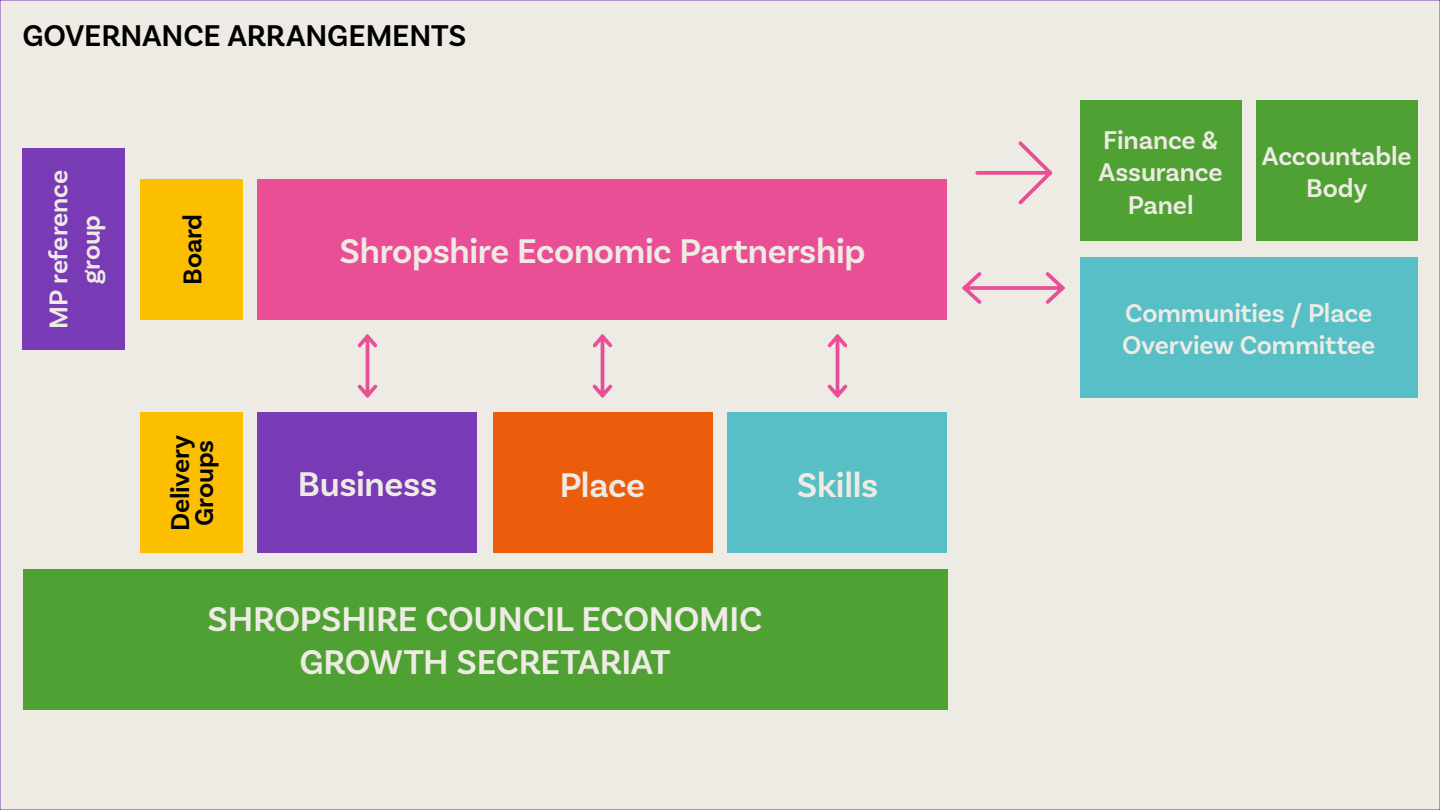
<style>
.page{position:relative;width:1440px;height:810px;background:#eeebe4}
.page>*{position:absolute;margin:0;border:0;box-sizing:border-box;transform-origin:0 0}
.t1{font:600 36px/43.2px "Basic Sans";letter-spacing:-.01em;color:#eeebe4;text-align:center}
.t2{font:600 31.5px "Basic Sans";letter-spacing:-.005em;color:#000}
.t3{font:600 27px/32.4px "Basic Sans";letter-spacing:-.005em;color:#eeebe4;text-align:center}
.t4{font:600 27px/24px "Basic Sans";letter-spacing:-.01em;color:#000}
</style>
<div class="page">
<div style="left:23px;top:569px;width:924px;height:141px;background:#50a134"></div>
<div style="left:257px;top:180px;width:690px;height:140px;background:#ea4f96"></div>
<div style="left:22px;top:148px;width:103px;height:202px;background:#783ab5"></div>
<div style="left:140px;top:179px;width:103px;height:141px;background:#fcbf00"></div>
<div style="left:140px;top:412px;width:103px;height:142px;background:#fcbf00"></div>
<div style="left:1080px;top:100px;width:161px;height:142px;background:#50a134"></div>
<div style="left:1256px;top:100px;width:162px;height:142px;background:#50a134"></div>
<div style="left:1080px;top:257px;width:338px;height:141px;background:#57bfc5"></div>
<div style="left:728px;top:412px;width:219px;height:142px;background:#57bfc5"></div>
<div style="left:257px;top:412px;width:220px;height:142px;background:#783ab5"></div>
<div style="left:493px;top:412px;width:219px;height:142px;background:#eb5d0b"></div>
<svg style="left:975px;top:141px;width:77px;height:64px"></svg>
<svg style="left:357px;top:334px;width:21px;height:64px"></svg>
<svg style="left:592px;top:334px;width:21px;height:64px"></svg>
<svg style="left:827px;top:334px;width:21px;height:64px"></svg>
<svg style="left:962px;top:272px;width:103px;height:32px"></svg>
<p class="t2" style="left:22px;top:17px;width:445px">GOVERNANCE ARRANGEMENTS</p>
<p class="t3" style="left:42px;top:329px;width:160px;rotate:-90deg">MP reference group</p>
<p class="t4" style="left:181px;top:285px;width:73px;rotate:-90deg">Board</p>
<p class="t4" style="left:168px;top:531px;width:98px;rotate:-90deg">Delivery<br>Groups</p>
<p class="t1" style="left:339px;top:230px;width:528px">Shropshire Economic Partnership</p>
<p class="t1" style="left:298px;top:463px;width:141px">Business</p>
<p class="t1" style="left:560px;top:463px;width:87px">Place</p>
<p class="t1" style="left:797px;top:463px;width:83px">Skills</p>
<p class="t1" style="left:208px;top:598px;width:556px">SHROPSHIRE COUNCIL ECONOMIC<br>GROWTH SECRETARIAT</p>
<p class="t3" style="left:1099px;top:124px;width:125px">Finance &amp;<br>Assurance<br>Panel</p>
<p class="t3" style="left:1262px;top:140px;width:151px">Accountable<br>Body</p>
<p class="t3" style="left:1122px;top:297px;width:255px;text-align:left">Communities / Place<br>Overview Committee</p>
</div>
